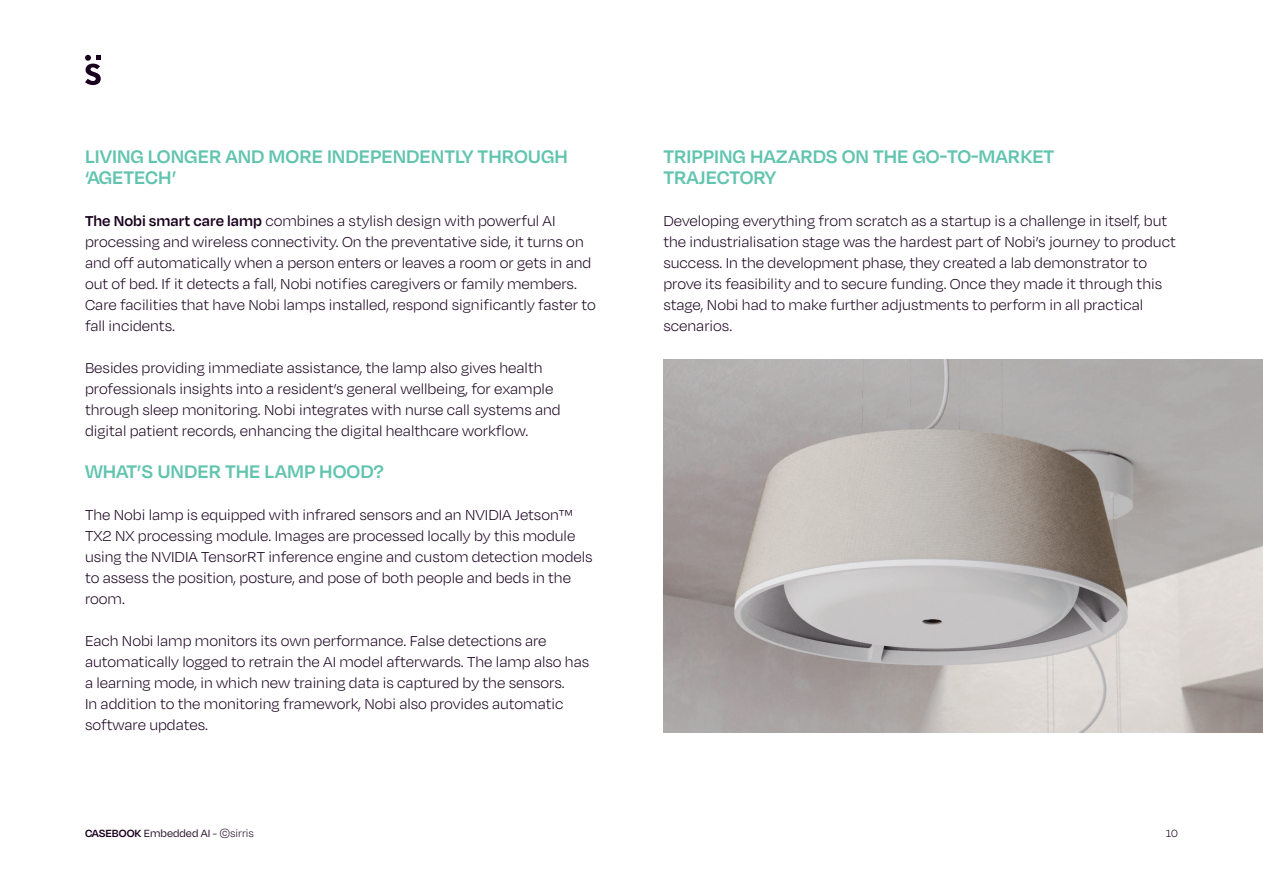
<style>
.page{position:relative;width:1263px;height:893px;background:#fff}
.page>*{position:absolute;margin:0;border:0;box-sizing:border-box;transform-origin:0 0}
.t1{font:600 21px/21px "Degular";color:#61c4af}
.t2{font:300 16.5px/21px "Degular";color:#19001e}
.t3{font:12px "Degular";color:#19001e}
.t4{font:300 12px "Degular";color:#19001e}
.s1{font-weight:600}
.s2{font-weight:300}
</style>
<div class="page">
<svg style="left:85px;top:55px;width:16px;height:30px"></svg>
<img style="left:663px;top:359px;width:600px;height:373px">
<p class="t1" style="left:85px;top:145px;width:484px">LIVING LONGER AND MORE INDEPENDENTLY THROUGH ‘AGETECH’</p>
<p class="t2" style="left:85px;top:210px;width:512px"><span class="s1">The Nobi smart care lamp</span> combines a stylish design with powerful AI processing and wireless connectivity. On the preventative side, it turns on and off automatically when a person enters or leaves a room or gets in and out of bed. If it detects a fall, Nobi notifies caregivers or family members.<br>Care facilities that have Nobi lamps installed, respond significantly faster to fall incidents.</p>
<p class="t2" style="left:85px;top:357px;width:477px">Besides providing immediate assistance, the lamp also gives health professionals insights into a resident’s general wellbeing, for example through sleep monitoring. Nobi integrates with nurse call systems and digital patient records, enhancing the digital healthcare workflow.</p>
<p class="t1" style="left:85px;top:460px;width:300px">WHAT’S UNDER THE LAMP HOOD?</p>
<p class="t2" style="left:85px;top:504px;width:509px">The Nobi lamp is equipped with infrared sensors and an NVIDIA Jetson™ TX2 NX processing module. Images are processed locally by this module using the NVIDIA TensorRT inference engine and custom detection models to assess the position, posture, and pose of both people and beds in the room.</p>
<p class="t2" style="left:85px;top:630px;width:506px">Each Nobi lamp monitors its own performance. False detections are automatically logged to retrain the AI model afterwards. The lamp also has a learning mode, in which new training data is captured by the sensors.<br>In addition to the monitoring framework, Nobi also provides automatic software updates.</p>
<p class="t1" style="left:663px;top:145px;width:392px">TRIPPING HAZARDS ON THE GO-TO-MARKET<br>TRAJECTORY</p>
<p class="t2" style="left:663px;top:210px;width:514px">Developing everything from scratch as a startup is a challenge in itself, but the industrialisation stage was the hardest part of Nobi’s journey to product success. In the development phase, they created a lab demonstrator to prove its feasibility and to secure funding. Once they made it through this stage, Nobi had to make further adjustments to perform in all practical scenarios.</p>
<p class="t3" style="left:85px;top:826px;width:170px"><span class="s1">CASEBOOK</span> Embedded AI <span class="s2">- ©sirris</span></p>
<p class="t4" style="left:1166px;top:826px;width:14px">10</p>
</div>
